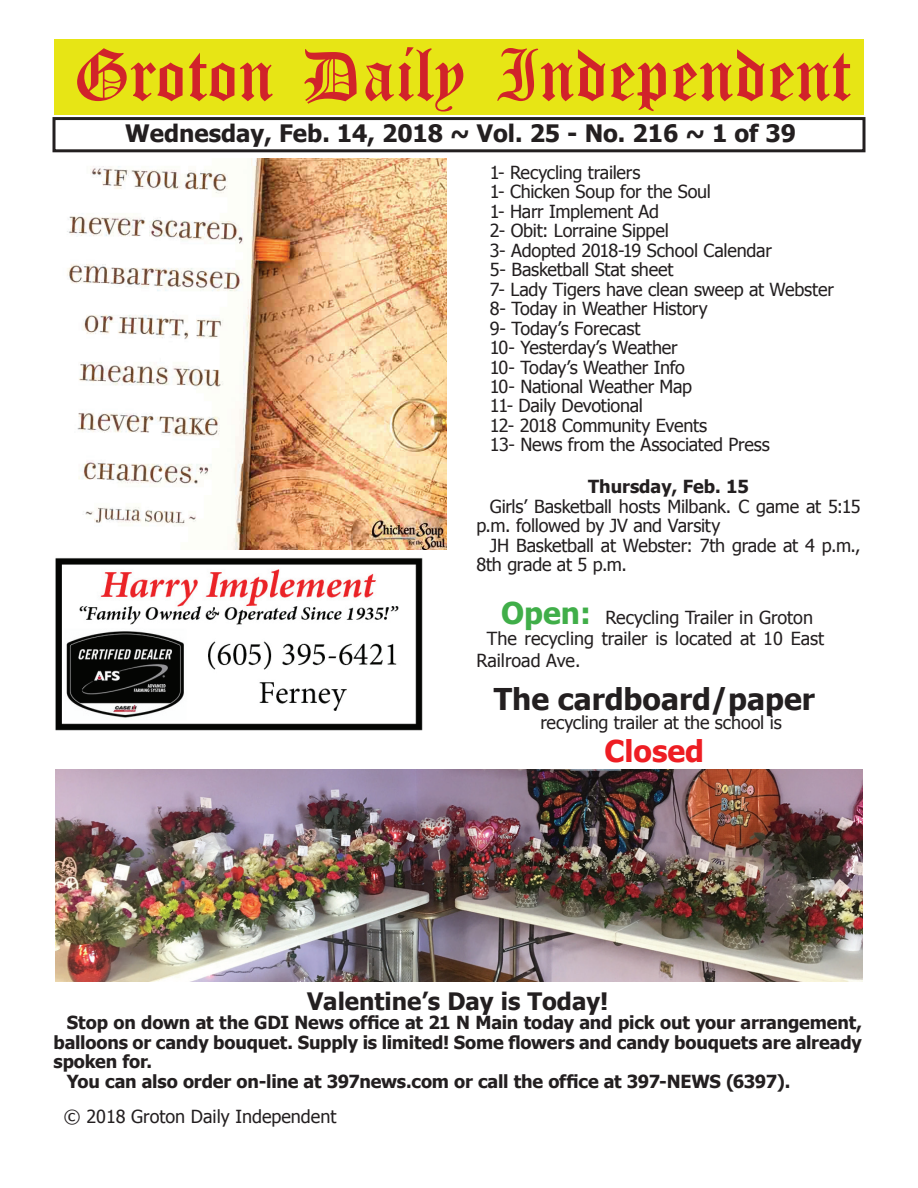
<style>
.page{position:relative;width:918px;height:1188px;background:#fff}
.page>*{position:absolute;margin:0;border:0;box-sizing:border-box;transform-origin:0 0}
.t1{font:54px "Old English Five";color:#d1232a}
.t2{font:700 30px "Tahoma";color:#231f20}
.t3{font:700 30px "Tahoma";color:#ee1d23}
.t4{font:700 24px "Tahoma";color:#231f20}
.t5{font:18px/19.5px "Tahoma";letter-spacing:-.01em;color:#231f20}
.t6{font:700 18px "Tahoma";letter-spacing:-.01em;color:#231f20}
.s1{font-weight:700;font-size:30px;color:#40ae49}
</style>
<div class="page">
<div style="left:52px;top:117px;width:814px;height:35px;border:3px solid #231f20"></div>
<div style="left:54px;top:40px;width:810px;height:75px;background:#e7e515"></div>
<img style="left:55px;top:558px;width:368px;height:173px">
<img style="left:67px;top:158px;width:380px;height:392px">
<img style="left:56px;top:769px;width:806px;height:212px">
<h1 class="t1" style="left:73px;top:50px;width:779px">Groton Daily Independent</h1>
<h3 class="t4" style="left:125px;top:116px;width:672px">Wednesday, Feb. 14, 2018 ~ Vol. 25 - No. 216 ~ 1 of 39</h3>
<p class="t5" style="left:490px;top:161px;width:345px">1- Recycling trailers<br>1- Chicken Soup for the Soul<br>1- Harr Implement Ad<br>2- Obit: Lorraine Sippel<br>3- Adopted 2018-19 School Calendar<br>5- Basketball Stat sheet<br>7- Lady Tigers have clean sweep at Webster<br>8- Today in Weather History<br>9- Today’s Forecast<br>10- Yesterday’s Weather<br>10- Today’s Weather Info<br>10- National Weather Map<br>11- Daily Devotional<br>12- 2018 Community Events<br>13- News from the Associated Press</p>
<p class="t6" style="left:588px;top:474px;width:162px">Thursday, Feb. 15</p>
<p class="t5" style="left:476px;top:496px;width:386px;text-indent:14px">Girls’ Basketball hosts Milbank. C game at 5:15 p.m. followed by JV and Varsity</p>
<p class="t5" style="left:476px;top:535px;width:386px;text-indent:14px">JH Basketball at Webster: 7th grade at 4 p.m.,<br>8th grade at 5 p.m.</p>
<p class="t5" style="left:501px;top:607px;width:314px"><span class="s1">Open:</span> Recycling Trailer in Groton</p>
<p class="t5" style="left:487px;top:628px;width:339px">The recycling trailer is located at 10 East</p>
<p class="t5" style="left:476px;top:650px;width:106px">Railroad Ave.</p>
<h2 class="t2" style="left:494px;top:678px;width:323px">The cardboard/paper</h2>
<p class="t5" style="left:540px;top:712px;width:243px">recycling trailer at the school is</p>
<h2 class="t3" style="left:604px;top:730px;width:101px">Closed</h2>
<h3 class="t4" style="left:307px;top:984px;width:303px">Valentine’s Day is Today!</h3>
<p class="t6" style="left:67px;top:1010px;width:797px">Stop on down at the GDI News office at 21 N Main today and pick out your arrangement,</p>
<p class="t6" style="left:53px;top:1030px;width:810px">balloons or candy bouquet. Supply is limited! Some flowers and candy bouquets are already</p>
<p class="t6" style="left:53px;top:1049px;width:100px">spoken for.</p>
<p class="t6" style="left:67px;top:1069px;width:725px">You can also order on-line at 397news.com or call the office at 397-NEWS (6397).</p>
<p class="t5" style="left:64px;top:1106px;width:274px">© 2018 Groton Daily Independent</p>
</div>
